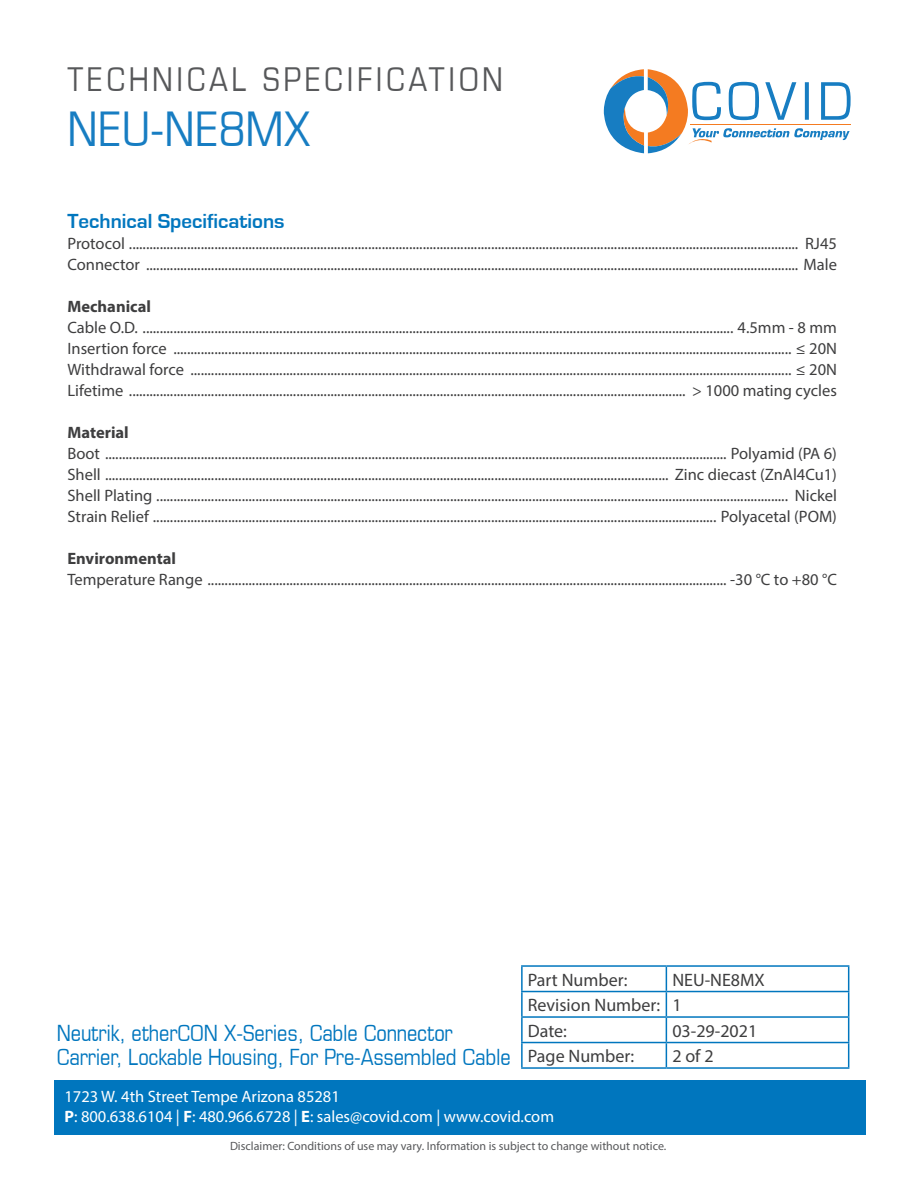
<style>
.page{position:relative;width:918px;height:1188px;background:#fff}
.page>*{position:absolute;margin:0;border:0;box-sizing:border-box;transform-origin:0 0}
.t1{font:condensed 48px "Eurostile";color:#177dc2}
.t2{font:condensed 33px "Eurostile";letter-spacing:.1em;color:#57585a}
.t3{font:condensed 22.5px/24px "Eurostile";letter-spacing:-.01em;color:#0076be}
.t4{font:700 21px "Eurostile";color:#0076be}
.t5{font:18px/25.5px "Myriad Pro";color:#3e3e3f}
.t6{font:16.5px/21px "Myriad Pro";color:#3e3e3f;text-align:justify}
.t7{font:16.5px/19.8px "Myriad Pro";color:#fff}
.t8{font:700 16.5px "Myriad Pro";color:#3e3e3f}
.t9{font:12px "Myriad Pro";color:#57585a}
.s1{font-weight:700}
</style>
<div class="page">
<div style="left:54px;top:1080px;width:812px;height:55px;background:#0076be"></div>
<svg style="left:604px;top:69px;width:247px;height:84px"></svg>
<hr style="left:521px;top:965px;width:145px;height:2px;background:#0076be">
<hr style="left:521px;top:967px;width:2px;height:24px;background:#0076be">
<hr style="left:521px;top:991px;width:145px;height:1px;background:#0076be">
<hr style="left:521px;top:992px;width:2px;height:24px;background:#0076be">
<hr style="left:666px;top:965px;width:183px;height:2px;background:#0076be">
<hr style="left:666px;top:991px;width:183px;height:1px;background:#0076be">
<hr style="left:666px;top:1016px;width:183px;height:2px;background:#0076be">
<hr style="left:666px;top:1042px;width:183px;height:1px;background:#0076be">
<svg style="left:848px;top:967px;width:1px;height:100px"></svg>
<hr style="left:666px;top:1067px;width:183px;height:2px;background:#0076be">
<hr style="left:521px;top:1016px;width:145px;height:2px;background:#0076be">
<hr style="left:521px;top:1018px;width:2px;height:24px;background:#0076be">
<hr style="left:521px;top:1042px;width:145px;height:1px;background:#0076be">
<hr style="left:521px;top:1043px;width:2px;height:24px;background:#0076be">
<svg style="left:666px;top:967px;width:1px;height:100px"></svg>
<hr style="left:521px;top:1067px;width:145px;height:2px;background:#0076be">
<h2 class="t2" style="left:68px;top:60px;width:437px">TECHNICAL SPECIFICATION</h2>
<h1 class="t1" style="left:68px;top:101px;width:245px">NEU-NE8MX</h1>
<p class="t4" style="left:68px;top:209px;width:219px">Technical Specifications</p>
<p class="t6" style="left:68px;top:233px;width:771px">Protocol .................................................................................................................................................................................................... RJ45<br>Connector ............................................................................................................................................................................................... Male</p>
<p class="t8" style="left:68px;top:296px;width:85px">Mechanical</p>
<p class="t6" style="left:68px;top:317px;width:771px">Cable O.D. ............................................................................................................................................................................. 4.5mm - 8 mm Insertion force ..................................................................................................................................................................................... ≤ 20N Withdrawal force ................................................................................................................................................................................ ≤ 20N Lifetime ................................................................................................................................................................... &gt; 1000 mating cycles</p>
<p class="t8" style="left:68px;top:422px;width:63px">Material</p>
<p class="t6" style="left:68px;top:443px;width:771px">Boot ...................................................................................................................................................................................... Polyamid (PA 6)<br>Shell ..................................................................................................................................................................... Zinc diecast (ZnAl4Cu1)<br>Shell Plating ......................................................................................................................................................................................... Nickel Strain Relief ..................................................................................................................................................................... Polyacetal (POM)</p>
<p class="t8" style="left:68px;top:548px;width:110px">Environmental</p>
<p class="t6" style="left:68px;top:569px;width:771px">Temperature Range ........................................................................................................................................................ -30 °C to +80 °C</p>
<h3 class="t3" style="left:57px;top:1021px;width:455px">Neutrik, etherCON X-Series, Cable Connector<br>Carrier, Lockable Housing, For Pre-Assembled Cable</h3>
<p class="t5" style="left:528px;top:966px;width:101px">Part Number:</p>
<p class="t5" style="left:528px;top:966px;width:239px;text-indent:145px">NEU-NE8MX<br>Revision Number: 1<br>Date:</p>
<p class="t5" style="left:672px;top:1017px;width:86px">03-29-2021</p>
<p class="t5" style="left:528px;top:1043px;width:108px">Page Number:</p>
<p class="t5" style="left:672px;top:1043px;width:43px">2 of 2</p>
<p class="t7" style="left:64px;top:1087px;width:491px">1723 W. 4th Street Tempe Arizona 85281<br><span class="s1">P</span>: 800.638.6104 | <span class="s1">F</span>: 480.966.6728 | <span class="s1">E</span>: sales@covid.com | www.covid.com</p>
<p class="t9" style="left:230px;top:1139px;width:438px">Disclaimer: Conditions of use may vary. Information is subject to change without notice.</p>
</div>
